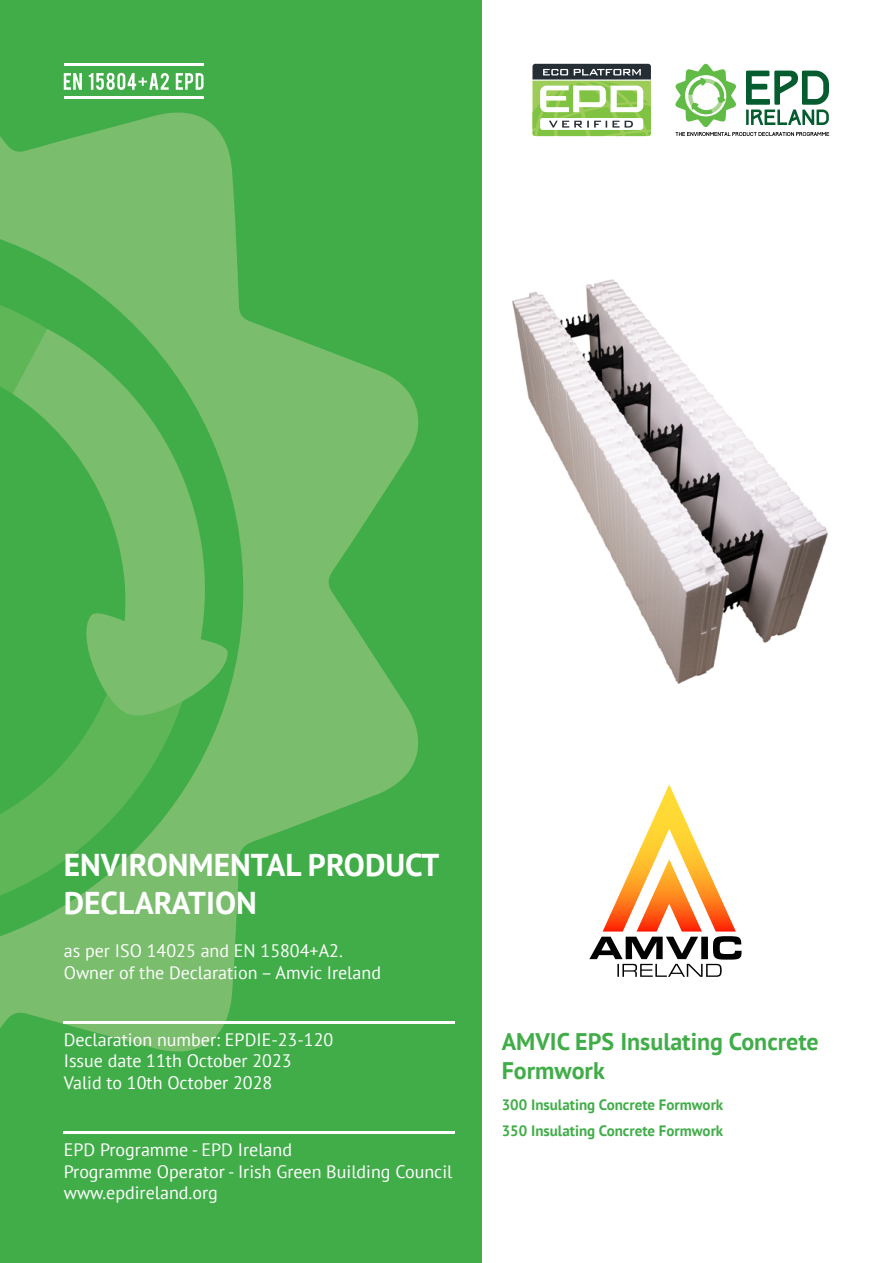
<style>
.page{position:relative;width:893px;height:1263px;background:#fff}
.page>*{position:absolute;margin:0;border:0;box-sizing:border-box;transform-origin:0 0}
.t1{font:700 31.5px/37.8px "PT Sans";color:#fff}
.t2{font:700 24px/28.8px "PT Sans";color:#41ad49}
.t3{font:18px/21.6px "PT Sans";color:#fff}
.t4{font:700 15px/26.5px "PT Sans";color:#41ad49}
</style>
<div class="page">
<div style="left:0;top:0;width:481px;height:1263px;background:#41ad49"></div>
<svg style="left:0;top:63px;width:430px;height:1071px"></svg>
<svg style="left:13px;top:329px;width:216px;height:394px"></svg>
<svg style="left:0;top:706px;width:1px;height:245px"></svg>
<svg style="left:64px;top:73px;width:140px;height:17px"></svg>
<hr style="left:64px;top:64px;width:140px;height:2px;background:#fff">
<hr style="left:64px;top:97px;width:140px;height:2px;background:#fff">
<svg style="left:675px;top:63px;width:154px;height:73px"></svg>
<svg style="left:532px;top:64px;width:119px;height:72px"></svg>
<img style="left:512px;top:279px;width:316px;height:405px">
<svg style="left:589px;top:784px;width:153px;height:193px"></svg>
<hr style="left:64px;top:1131px;width:391px;height:2px;background:#fff">
<hr style="left:64px;top:1021px;width:391px;height:2px;background:#fff">
<h1 class="t1" style="left:64px;top:846px;width:377px">ENVIRONMENTAL PRODUCT<br>DECLARATION</h1>
<p class="t3" style="left:64px;top:940px;width:319px">as per ISO 14025 and EN 15804+A2.<br>Owner of the Declaration – Amvic Ireland</p>
<p class="t3" style="left:64px;top:1028px;width:271px">Declaration number: EPDIE-23-120<br>Issue date 11th October 2023<br>Valid to 10th October 2028</p>
<p class="t3" style="left:64px;top:1138px;width:390px">EPD Programme - EPD Ireland<br>Programme Operator - Irish Green Building Council www.epdireland.org</p>
<h2 class="t2" style="left:502px;top:1027px;width:319px">AMVIC EPS Insulating Concrete<br>Formwork</h2>
<p class="t4" style="left:502px;top:1091px;width:223px">300 Insulating Concrete Formwork<br>350 Insulating Concrete Formwork</p>
</div>
